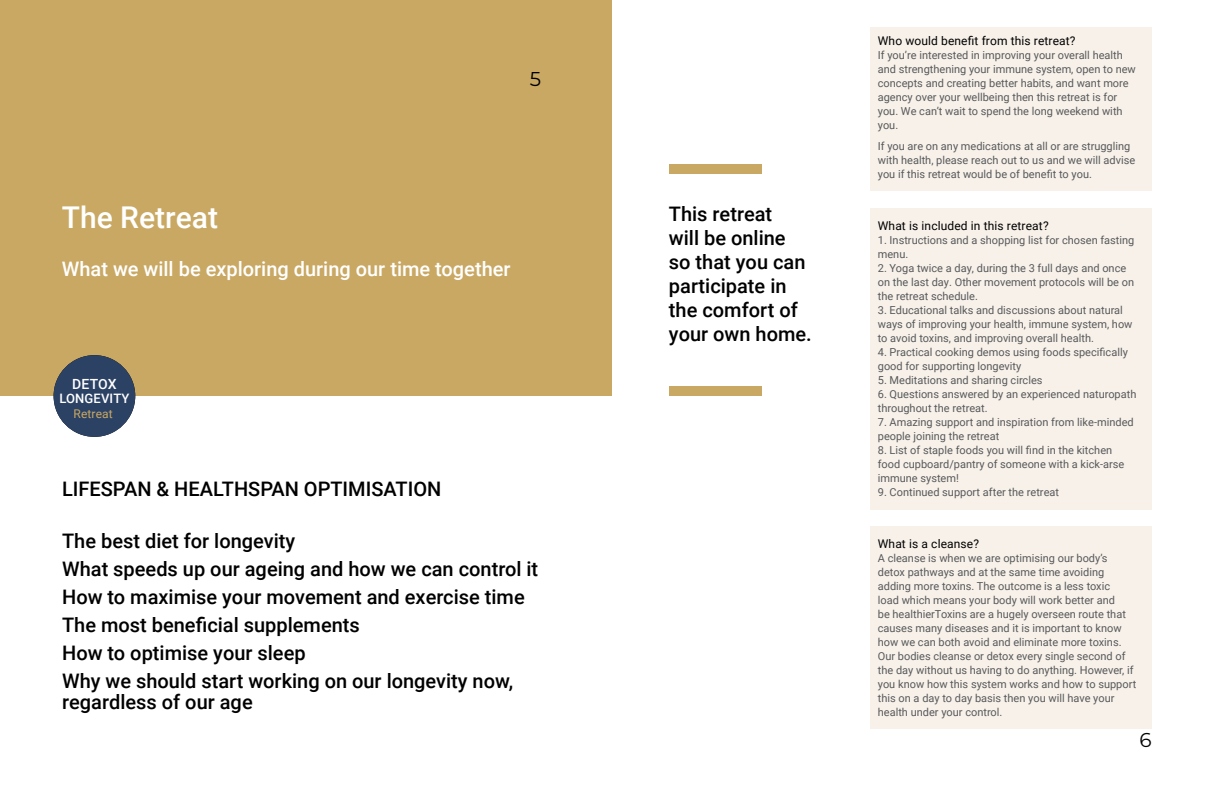
<style>
.page{position:relative;width:1224px;height:792px;background:#fff}
.page>*{position:absolute;margin:0;border:0;box-sizing:border-box;transform-origin:0 0}
.t1{font:500 30px "Roboto";color:#fff}
.t2{font:500 20px/28px "Roboto";color:#000}
.t3{font:500 20px "Roboto";color:#fff}
.t4{font:20px "Montserrat";color:#000}
.t5{font:500 14px "Roboto";letter-spacing:.005em;color:#fff}
.t6{font:500 13px "Roboto";letter-spacing:.01em;color:#fff}
.t7{font:12px "Roboto";letter-spacing:.01em;color:#000}
.t8{font:12px "Roboto";letter-spacing:.01em;color:#c9a863}
.t9{font:11px/14px "Roboto";color:#58595b}
</style>
<div class="page">
<div style="left:0;top:0;width:612px;height:396px;background:#c9a863"></div>
<div style="left:871px;top:27px;width:281px;height:164px;background:#f7f1e9"></div>
<div style="left:871px;top:209px;width:281px;height:301px;background:#f7f1e9"></div>
<div style="left:871px;top:527px;width:281px;height:202px;background:#f7f1e9"></div>
<div style="left:669px;top:387px;width:92px;height:9px;background:#c9a863"></div>
<div style="left:669px;top:164px;width:92px;height:10px;background:#c9a863"></div>
<div style="left:54px;top:355px;width:81px;height:82px;background:#2c4265;border-radius:50%"></div>
<h2 class="t4" style="left:530px;top:66px;width:13px">5</h2>
<h1 class="t1" style="left:62px;top:197px;width:158px">The Retreat</h1>
<h2 class="t3" style="left:62px;top:255px;width:450px">What we will be exploring during our time together</h2>
<p class="t5" style="left:72px;top:375px;width:46px">DETOX</p>
<p class="t6" style="left:59px;top:390px;width:72px">LONGEVITY</p>
<p class="t8" style="left:73px;top:406px;width:41px">Retreat</p>
<h2 class="t2" style="left:62px;top:474px;width:381px">LIFESPAN &amp; HEALTHSPAN OPTIMISATION</h2>
<h2 class="t2" style="left:62px;top:526px;width:478px">The best diet for longevity<br>What speeds up our ageing and how we can control it How to maximise your movement and exercise time The most beneficial supplements<br>How to optimise your sleep<br>Why we should start working on our longevity now,</h2>
<h2 class="t2" style="left:62px;top:687px;width:192px">regardless of our age</h2>
<h2 class="t2" style="left:669px;top:201px;width:144px;line-height:24px">This retreat<br>will be online so that you can participate in the comfort of your own home.</h2>
<p class="t7" style="left:878px;top:32px;width:199px">Who would benefit from this retreat?</p>
<p class="t9" style="left:878px;top:48px;width:260px">If you’re interested in improving your overall health and strengthening your immune system, open to new concepts and creating better habits, and want more agency over your wellbeing then this retreat is for you. We can’t wait to spend the long weekend with you.</p>
<p class="t9" style="left:878px;top:139px;width:259px">If you are on any medications at all or are struggling with health, please reach out to us and we will advise you if this retreat would be of benefit to you.</p>
<p class="t7" style="left:878px;top:217px;width:172px">What is included in this retreat?</p>
<p class="t9" style="left:878px;top:232px;width:258px">1. Instructions and a shopping list for chosen fasting menu.</p>
<p class="t9" style="left:878px;top:260px;width:258px">2. Yoga twice a day, during the 3 full days and once on the last day. Other movement protocols will be on the retreat schedule.</p>
<p class="t9" style="left:878px;top:302px;width:256px">3. Educational talks and discussions about natural ways of improving your health, immune system, how to avoid toxins, and improving overall health.</p>
<p class="t9" style="left:878px;top:344px;width:252px">4. Practical cooking demos using foods specifically good for supporting longevity</p>
<p class="t9" style="left:878px;top:372px;width:166px">5. Meditations and sharing circles</p>
<p class="t9" style="left:878px;top:386px;width:260px">6. Questions answered by an experienced naturopath throughout the retreat.</p>
<p class="t9" style="left:878px;top:414px;width:257px">7. Amazing support and inspiration from like-minded people joining the retreat</p>
<p class="t9" style="left:878px;top:442px;width:248px">8. List of staple foods you will find in the kitchen food cupboard/pantry of someone with a kick-arse immune system!</p>
<p class="t9" style="left:878px;top:484px;width:183px">9. Continued support after the retreat</p>
<p class="t7" style="left:878px;top:536px;width:103px">What is a cleanse?</p>
<p class="t9" style="left:878px;top:551px;width:260px">A cleanse is when we are optimising our body’s detox pathways and at the same time avoiding adding more toxins. The outcome is a less toxic<br>load which means your body will work better and<br>be healthierToxins are a hugely overseen route that causes many diseases and it is important to know how we can both avoid and eliminate more toxins.<br>Our bodies cleanse or detox every single second of the day without us having to do anything. However, if you know how this system works and how to support this on a day to day basis then you will have your health under your control.</p>
<h2 class="t4" style="left:1140px;top:726px;width:14px">6</h2>
</div>
